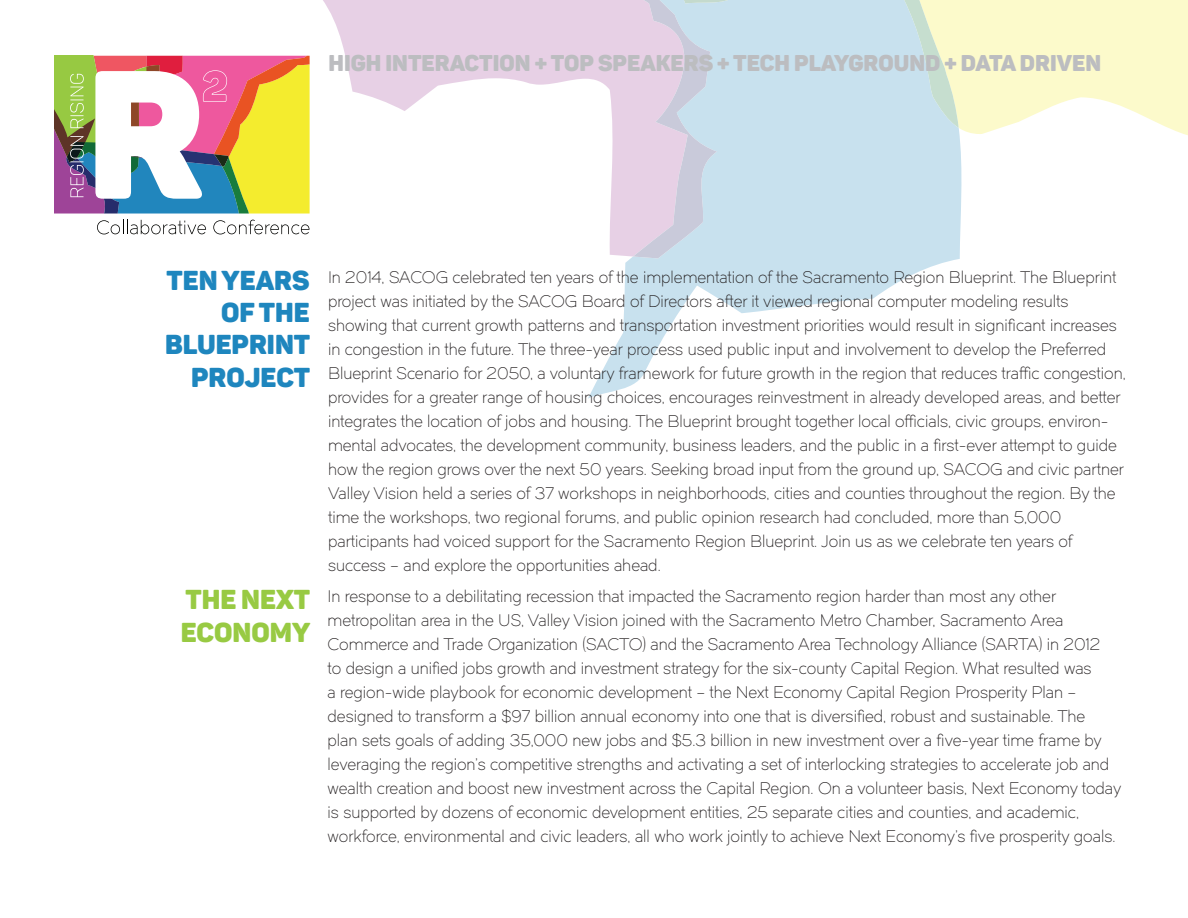
<style>
.page{position:relative;width:1188px;height:918px;background:#fff}
.page>*{position:absolute;margin:0;border:0;box-sizing:border-box;transform-origin:0 0}
.t1{font:27px/32.4px "Panton Black Caps";color:#1e86be;text-align:right}
.t2{font:27px/32.4px "Panton Black Caps";color:#98ca43}
.t3{font:22.5px "Panton Black Caps";color:#bcbdc0}
.t4{font:16.5px/24px "Dual 300";color:#231f20}
</style>
<div class="page">
<svg style="left:165px;top:0;width:423px;height:235px"></svg>
<svg style="left:588px;top:0;width:374px;height:399px;fill:#c8e1ee"></svg>
<svg style="left:613px;top:0;width:132px;height:258px;background:#d6d5e6"></svg>
<svg style="left:897px;top:0;width:291px;height:139px;background:#f4f6d5"></svg>
<svg style="left:54px;top:56px;width:256px;height:158px"></svg>
<svg style="left:97px;top:220px;width:109px;height:14px"></svg>
<svg style="left:213px;top:220px;width:96px;height:14px"></svg>
<p class="t3" style="left:328px;top:48px;width:774px">HIGH INTERACTION + TOP SPEAKERS + TECH PLAYGROUND + DATA DRIVEN</p>
<p class="t1" style="left:165px;top:264px;width:147px">TEN YEARS<br>OF THE<br>BLUEPRINT</p>
<p class="t1" style="left:191px;top:361px;width:121px">PROJECT</p>
<p class="t4" style="left:328px;top:265px;width:799px">In 2014, SACOG celebrated ten years of the implementation of the Sacramento Region Blueprint. The Blueprint project was initiated by the SACOG Board of Directors after it viewed regional computer modeling results showing that current growth patterns and transportation investment priorities would result in significant increases in congestion in the future. The three-year process used public input and involvement to develop the Preferred Blueprint Scenario for 2050, a voluntary framework for future growth in the region that reduces traffic congestion, provides for a greater range of housing choices, encourages reinvestment in already developed areas, and better integrates the location of jobs and housing. The Blueprint brought together local officials, civic groups, environ&shy;mental advocates, the development community, business leaders, and the public in a first-ever attempt to guide how the region grows over the next 50 years. Seeking broad input from the ground up, SACOG and civic partner Valley Vision held a series of 37 workshops in neighborhoods, cities and counties throughout the region. By the time the workshops, two regional forums, and public opinion research had concluded, more than 5,000 participants had voiced support for the Sacramento Region Blueprint. Join us as we celebrate ten years of success – and explore the opportunities ahead.</p>
<p class="t2" style="left:181px;top:583px;width:131px">THE NEXT<br>ECONOMY</p>
<p class="t4" style="left:328px;top:584px;width:774px">In response to a debilitating recession that impacted the Sacramento region harder than most any other metropolitan area in the US, Valley Vision joined with the Sacramento Metro Chamber, Sacramento Area Commerce and Trade Organization (SACTO) and the Sacramento Area Technology Alliance (SARTA) in 2012 to design a unified jobs growth and investment strategy for the six-county Capital Region. What resulted was a region-wide playbook for economic development – the Next Economy Capital Region Prosperity Plan –</p>
<p class="t4" style="left:328px;top:704px;width:759px">designed to transform a $97 billion annual economy into one that is diversified, robust and sustainable. The</p>
<p class="t4" style="left:328px;top:728px;width:776px">plan sets goals of adding 35,000 new jobs and $5.3 billion in new investment over a five-year time frame by</p>
<p class="t4" style="left:328px;top:752px;width:795px">leveraging the region’s competitive strengths and activating a set of interlocking strategies to accelerate job and wealth creation and boost new investment across the Capital Region. On a volunteer basis, Next Economy today is supported by dozens of economic development entities, 25 separate cities and counties, and academic, workforce, environmental and civic leaders, all who work jointly to achieve Next Economy’s five prosperity goals.</p>
</div>
